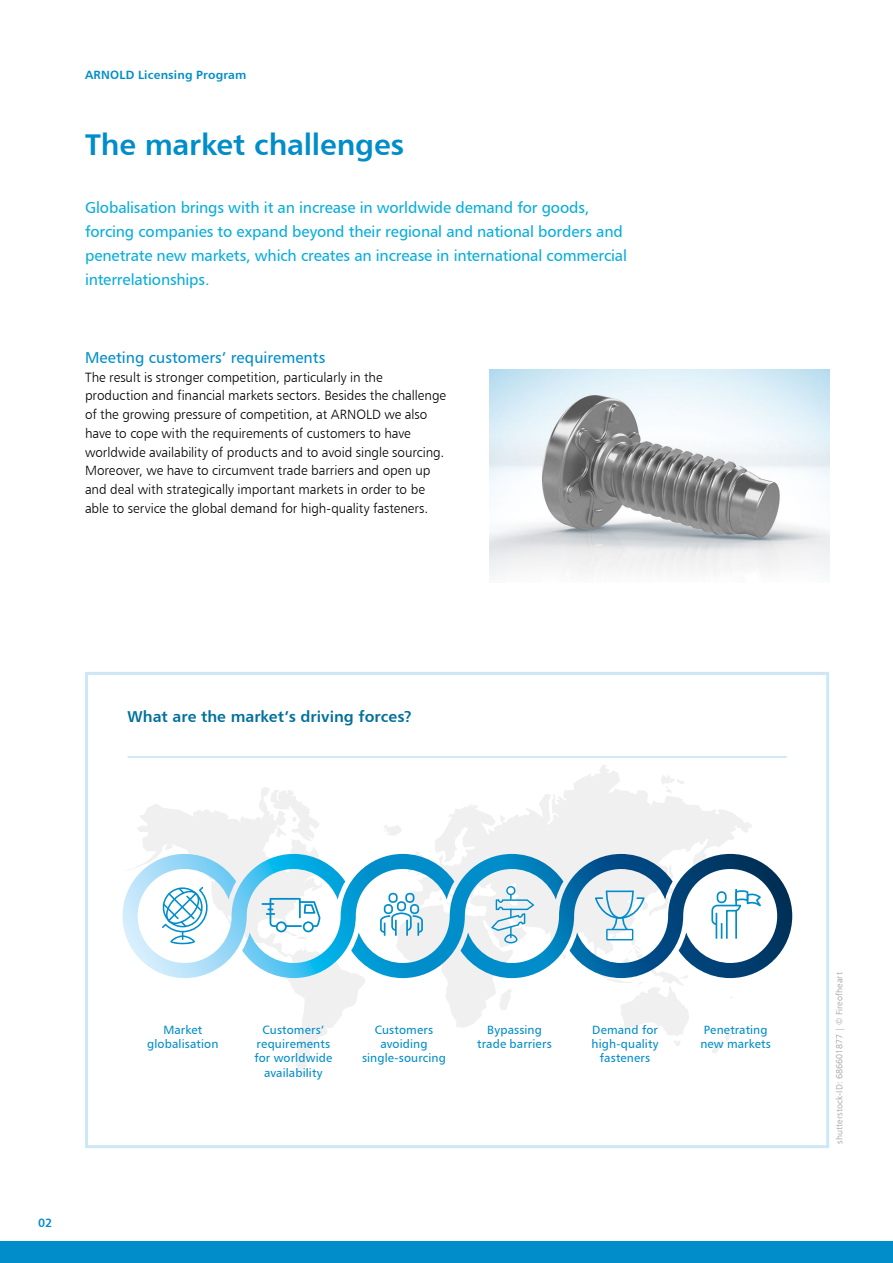
<style>
.page{position:relative;width:893px;height:1263px;background:#fff}
.page>*{position:absolute;margin:0;border:0;box-sizing:border-box;transform-origin:0 0}
.t1{font:30px "Humanist 777 BT Bold B";letter-spacing:-.005em;color:#008dca}
.t2{font:15.75px/24px "Humanist 777 BT Roman B";letter-spacing:-.01em;color:#08addc}
.t3{font:15.75px "Humanist 777 BT Bold B";color:#006f9d}
.t4{font:15.75px "Humanist 777 BT Roman B";letter-spacing:.005em;color:#008dca}
.t5{font:13.5px/18.8px "Humanist 777 BT Light B";letter-spacing:-.005em;color:#000}
.t6{font:12px/14.2px "Humanist 777 BT Roman B";letter-spacing:.01em;color:#008dca;text-align:center}
.t7{font:12px "Humanist 777 BT Bold B";letter-spacing:.015em;color:#008dca}
.t8{font:9px "Humanist 777 BT Light B";letter-spacing:.015em;color:#9c9d9d}
</style>
<div class="page">
<div style="left:0;top:1242px;width:893px;height:21px;background:#008dca"></div>
<div style="left:85px;top:672px;width:744px;height:476px;border:3px solid #cde7f6"></div>
<img style="left:489px;top:370px;width:340px;height:212px">
<svg style="left:123px;top:774px;width:669px;height:301px"></svg>
<hr style="left:128px;top:756px;width:659px;height:2px;background:#c3e2f4">
<p class="t7" style="left:85px;top:67px;width:163px">ARNOLD Licensing Program</p>
<h1 class="t1" style="left:85px;top:126px;width:321px">The market challenges</h1>
<p class="t2" style="left:85px;top:195px;width:543px">Globalisation brings with it an increase in worldwide demand for goods, forcing companies to expand beyond their regional and national borders and penetrate new markets, which creates an increase in international commercial interrelationships.</p>
<p class="t4" style="left:85px;top:347px;width:242px">Meeting customers’ requirements</p>
<p class="t5" style="left:85px;top:367px;width:363px">The result is stronger competition, particularly in the production and financial markets sectors. Besides the challenge of the growing pressure of competition, at ARNOLD we also have to cope with the requirements of customers to have worldwide availability of products and to avoid single sourcing.<br>Moreover, we have to circumvent trade barriers and open up and deal with strategically important markets in order to be able to service the global demand for high-quality fasteners.</p>
<p class="t3" style="left:128px;top:707px;width:286px">What are the market’s driving forces?</p>
<p class="t7" style="left:38px;top:1215px;width:16px">02</p>
<p class="t6" style="left:147px;top:1022px;width:73px">Market globalisation</p>
<p class="t6" style="left:254px;top:1022px;width:79px">Customers’ requirements for worldwide availability</p>
<p class="t6" style="left:362px;top:1022px;width:85px">Customers avoiding single-sourcing</p>
<p class="t6" style="left:477px;top:1022px;width:76px">Bypassing trade barriers</p>
<p class="t6" style="left:591px;top:1022px;width:69px">Demand for high-quality fasteners</p>
<p class="t6" style="left:700px;top:1022px;width:72px;text-align:left">Penetrating new markets</p>
<p class="t8" style="left:834px;top:1144px;width:173px;rotate:-90deg">shutterstock-ID: 686601877 | © Fireofheart</p>
</div>
